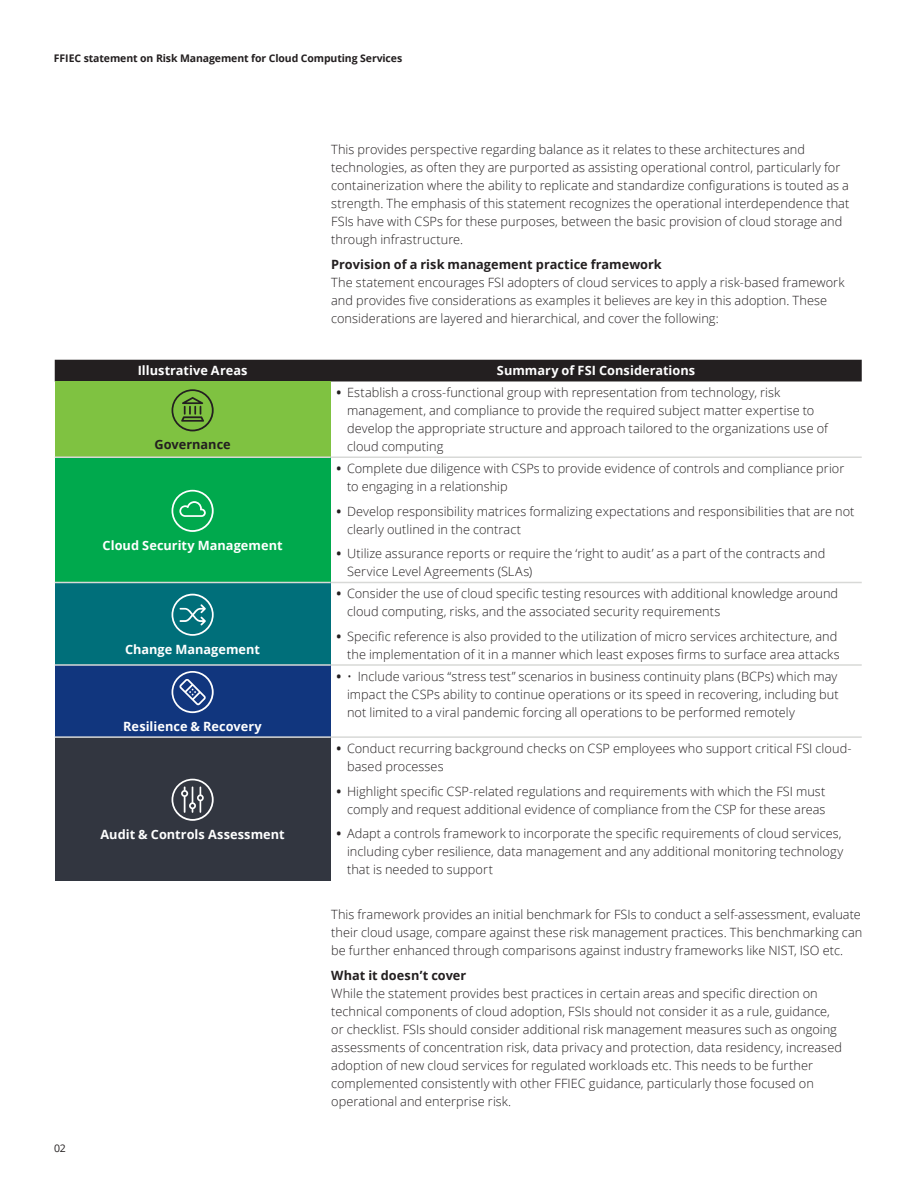
<style>
.page{position:relative;width:918px;height:1188px;background:#fff}
.page>*{position:absolute;margin:0;border:0;box-sizing:border-box;transform-origin:0 0}
.Body_copy__8_5_12pt{font:300 12.75px/18px "Open Sans";letter-spacing:.005em;color:#231f20}
.Subhead_B__8_5_12pt{font:700 12.75px "Open Sans";color:#fff}
.Subhead_B__8_5_12pt-2{font:700 12.75px "Open Sans";color:#231f20}
.t1{font:700 10.5px "Open Sans";letter-spacing:-.01em;color:#231f20}
.t2{font:10.5px "Open Sans";color:#231f20}
.s1{font-weight:700}
</style>
<div class="page">
<div style="left:55px;top:360px;width:807px;height:21px;background:#231f20"></div>
<div style="left:55px;top:381px;width:275px;height:76px;background:#7fc241"></div>
<div style="left:55px;top:457px;width:275px;height:125px;background:#00a94d"></div>
<div style="left:55px;top:582px;width:275px;height:83px;background:#006f7a"></div>
<div style="left:55px;top:665px;width:275px;height:72px;background:#11367e"></div>
<div style="left:55px;top:737px;width:275px;height:143px;background:#323640"></div>
<hr style="left:55px;top:456px;width:275px;height:2px;background:#d8d9d7">
<hr style="left:330px;top:456px;width:532px;height:2px;background:#d8d9d7">
<hr style="left:55px;top:582px;width:275px;height:1px;background:#d8d9d7">
<hr style="left:330px;top:582px;width:532px;height:1px;background:#d8d9d7">
<hr style="left:55px;top:664px;width:275px;height:2px;background:#d8d9d7">
<hr style="left:330px;top:664px;width:532px;height:2px;background:#d8d9d7">
<hr style="left:55px;top:736px;width:275px;height:2px;background:#d8d9d7">
<hr style="left:330px;top:736px;width:532px;height:2px;background:#d8d9d7">
<svg style="left:172px;top:389px;width:42px;height:42px"></svg>
<svg style="left:172px;top:490px;width:42px;height:42px"></svg>
<svg style="left:172px;top:594px;width:42px;height:42px"></svg>
<svg style="left:172px;top:671px;width:42px;height:42px"></svg>
<svg style="left:172px;top:779px;width:42px;height:42px"></svg>
<p class="t1" style="left:54px;top:51px;width:350px">FFIEC statement on Risk Management for Cloud Computing Services</p>
<p class="Body_copy__8_5_12pt" style="left:331px;top:141px;width:520px">This provides perspective regarding balance as it relates to these architectures and technologies, as often they are purported as assisting operational control, particularly for containerization where the ability to replicate and standardize configurations is touted as a strength. The emphasis of this statement recognizes the operational interdependence that FSIs have with CSPs for these purposes, between the basic provision of cloud storage and through infrastructure.</p>
<p class="Subhead_B__8_5_12pt-2" style="left:331px;top:256px;width:332px">Provision of a risk management practice framework</p>
<p class="Body_copy__8_5_12pt" style="left:331px;top:273px;width:515px">The statement encourages FSI adopters of cloud services to apply a risk-based framework and provides five considerations as examples it believes are key in this adoption. These considerations are layered and hierarchical, and cover the following:</p>
<p class="Subhead_B__8_5_12pt" style="left:138px;top:362px;width:111px">Illustrative Areas</p>
<p class="Subhead_B__8_5_12pt" style="left:497px;top:362px;width:200px">Summary of FSI Considerations</p>
<p class="Subhead_B__8_5_12pt-2" style="left:154px;top:436px;width:78px">Governance</p>
<p class="Subhead_B__8_5_12pt" style="left:103px;top:536px;width:181px">Cloud Security Management</p>
<p class="Subhead_B__8_5_12pt" style="left:125px;top:640px;width:137px">Change Management</p>
<p class="Subhead_B__8_5_12pt" style="left:123px;top:717px;width:140px">Resilience &amp; Recovery</p>
<p class="Subhead_B__8_5_12pt" style="left:100px;top:825px;width:186px">Audit &amp; Controls Assessment</p>
<p class="t2" style="left:54px;top:1141px;width:13px">02</p>
<p class="Body_copy__8_5_12pt" style="left:347px;top:383px;width:482px;text-indent:-11px"><span class="s1">•</span> Establish a cross-functional group with representation from technology, risk management, and compliance to provide the required subject matter expertise to develop the appropriate structure and approach tailored to the organizations use of cloud computing</p>
<p class="Body_copy__8_5_12pt" style="left:347px;top:459px;width:499px;text-indent:-11px"><span class="s1">•</span> Complete due diligence with CSPs to provide evidence of controls and compliance prior to engaging in a relationship</p>
<p class="Body_copy__8_5_12pt" style="left:347px;top:502px;width:509px;text-indent:-11px"><span class="s1">•</span> Develop responsibility matrices formalizing expectations and responsibilities that are not clearly outlined in the contract</p>
<p class="Body_copy__8_5_12pt" style="left:347px;top:545px;width:480px;text-indent:-11px"><span class="s1">•</span> Utilize assurance reports or require the ‘right to audit’ as a part of the contracts and<br>Service Level Agreements (SLAs)</p>
<p class="Body_copy__8_5_12pt" style="left:347px;top:584px;width:493px;text-indent:-11px"><span class="s1">•</span> Consider the use of cloud specific testing resources with additional knowledge around cloud computing, risks, and the associated security requirements</p>
<p class="Body_copy__8_5_12pt" style="left:336px;top:627px;width:505px;text-align:right"><span class="s1">•</span> Specific reference is also provided to the utilization of micro services architecture, and the implementation of it in a manner which least exposes firms to surface area attacks</p>
<p class="Body_copy__8_5_12pt" style="left:347px;top:667px;width:493px;text-align:justify;text-indent:-11px"><span class="s1">•</span> • Include various “stress test” scenarios in business continuity plans (BCPs) which may impact the CSPs ability to continue operations or its speed in recovering, including but not limited to a viral pandemic forcing all operations to be performed remotely</p>
<p class="Body_copy__8_5_12pt" style="left:347px;top:739px;width:506px;text-indent:-11px"><span class="s1">•</span> Conduct recurring background checks on CSP employees who support critical FSI cloud&shy;based processes</p>
<p class="Body_copy__8_5_12pt" style="left:336px;top:782px;width:491px;text-align:right"><span class="s1">•</span> Highlight specific CSP-related regulations and requirements with which the FSI must comply and request additional evidence of compliance from the CSP for these areas</p>
<p class="Body_copy__8_5_12pt" style="left:347px;top:824px;width:498px;text-align:justify;text-indent:-11px"><span class="s1">•</span> Adapt a controls framework to incorporate the specific requirements of cloud services, including cyber resilience, data management and any additional monitoring technology that is needed to support</p>
<p class="Body_copy__8_5_12pt" style="left:331px;top:905px;width:533px;text-align:justify">This framework provides an initial benchmark for FSIs to conduct a self-assessment, evaluate their cloud usage, compare against these risk management practices. This benchmarking can be further enhanced through comparisons against industry frameworks like NIST, ISO etc.</p>
<p class="Subhead_B__8_5_12pt-2" style="left:331px;top:966px;width:137px">What it doesn’t cover</p>
<p class="Body_copy__8_5_12pt" style="left:331px;top:984px;width:512px">While the statement provides best practices in certain areas and specific direction on technical components of cloud adoption, FSIs should not consider it as a rule, guidance, or checklist. FSIs should consider additional risk management measures such as ongoing assessments of concentration risk, data privacy and protection, data residency, increased adoption of new cloud services for regulated workloads etc. This needs to be further complemented consistently with other FFIEC guidance, particularly those focused on operational and enterprise risk.</p>
</div>
